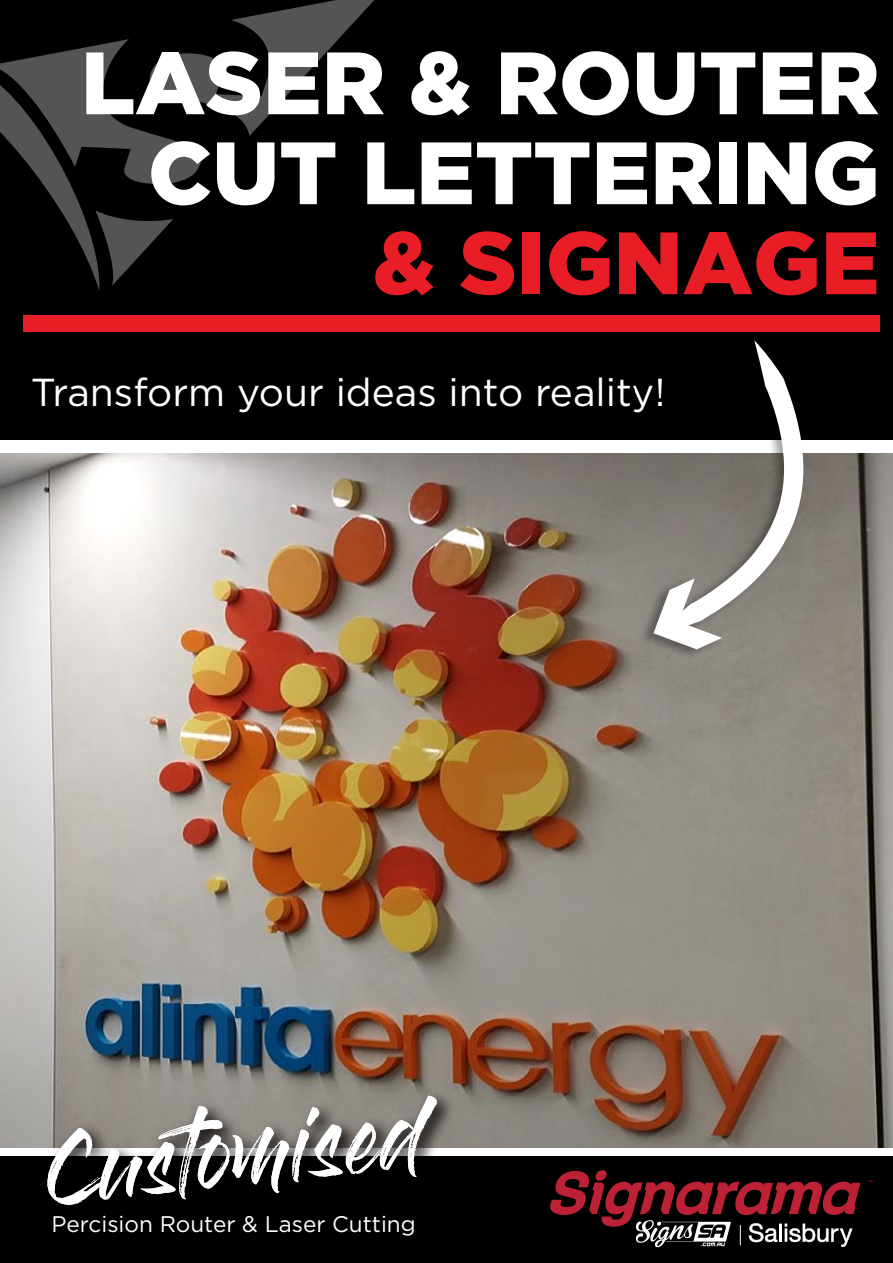
<style>
.page{position:relative;width:893px;height:1263px;background:#fff}
.page>*{position:absolute;margin:0;border:0;box-sizing:border-box;transform-origin:0 0}
.t1{font:900 88.2px/90px "Gotham";color:#fff;text-align:right}
.t2{font:900 88.2px "Gotham";color:#e91d25}
.t3{font:71.4px "Gloss And Bloom";color:#fff}
.t4{font:39px "Gotham";color:#fff}
.t5{font:22.5px "Gotham";color:#fff}
</style>
<div class="page">
<div style="left:0;top:0;width:893px;height:440px;background:#000"></div>
<div style="left:23px;top:315px;width:856px;height:17px;background:#e81d25"></div>
<svg style="left:0;top:0;width:374px;height:291px"></svg>
<img style="left:0;top:453px;width:893px;height:695px">
<div style="left:0;top:1157px;width:893px;height:106px;background:#000"></div>
<img style="left:28px;top:1069px;width:446px;height:88px">
<svg style="left:550px;top:1170px;width:310px;height:77px"></svg>
<img style="left:636px;top:453px;width:171px;height:211px">
<svg style="left:653px;top:340px;width:150px;height:309px"></svg>
<h1 class="t1" style="left:81px;top:36px;width:800px">LASER &amp; ROUTER<br>CUT LETTERING</h1>
<h1 class="t2" style="left:373px;top:212px;width:508px">&amp; SIGNAGE</h1>
<p class="t4" style="left:31px;top:367px;width:636px">Transform your ideas into reality!</p>
<h2 class="t3" style="left:42px;top:1139px;width:383px;rotate:-6deg">Customised</h2>
<p class="t5" style="left:52px;top:1210px;width:366px">Percision Router &amp; Laser Cutting</p>
</div>
